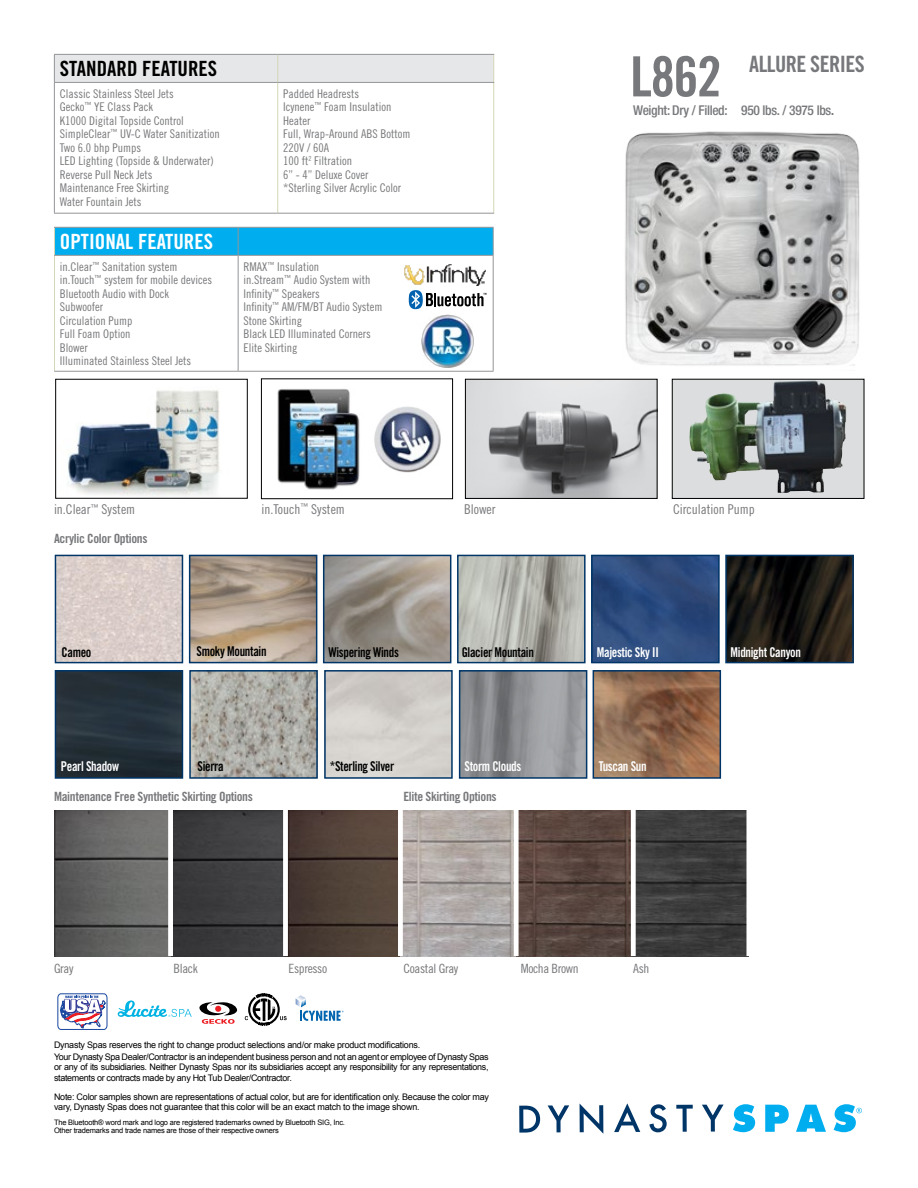
<style>
.page{position:relative;width:918px;height:1188px;background:#fff}
.page>*{position:absolute;margin:0;border:0;box-sizing:border-box;transform-origin:0 0}
.t1{font:55.5px "Trade Gothic Bold Cond Twenty";color:#77787b}
.t2{font:22.5px "Trade Gothic Bold Cond Twenty";letter-spacing:-.025em;color:#77787b}
.t3{font:21px "Trade Gothic Bold Cond Twenty";color:#fff}
.t4{font:21px "Trade Gothic Bold Cond Twenty";color:#000}
.t5{font:13.5px "Trade Gothic Bold Cond Twenty";letter-spacing:-.025em;color:#000;scale:.92 1}
.t6{font:13.5px "Trade Gothic Bold Cond Twenty";letter-spacing:-.025em;color:#fff;scale:.92 1}
.t7{font:13.5px "Trade Gothic Cond Eighteen";color:#77787b}
.t8{font:500 condensed 13.5px "Helvetica Neue";letter-spacing:-.025em;color:#77787b}
.t9{font:12.75px "Trade Gothic Bold Cond Twenty";letter-spacing:-.025em;color:#77787b}
.t10{font:12.75px "Trade Gothic Cond Eighteen";letter-spacing:-.025em;color:#77787b}
.t11{font:12px/13.5px "Trade Gothic Cond Eighteen";color:#77787b}
.t12{font:9px/12px "Arial";letter-spacing:-.035em;color:#000}
.t13{font:7.5px/7.5px "Arial";letter-spacing:-.025em;color:#000}
.s1{font-size:15px}
</style>
<div class="page">
<svg style="left:55px;top:256px;width:438px;height:115px"></svg>
<hr style="left:54px;top:256px;width:1px;height:115px;background:#d4d7b5">
<hr style="left:54px;top:371px;width:184px;height:1px;background:#939598">
<hr style="left:238px;top:371px;width:256px;height:1px;background:#939598">
<hr style="left:238px;top:256px;width:1px;height:115px;background:#939598">
<hr style="left:493px;top:256px;width:1px;height:115px;background:#939598">
<svg style="left:54px;top:227px;width:440px;height:28px"></svg>
<hr style="left:54px;top:255px;width:184px;height:1px;background:#939598">
<hr style="left:238px;top:255px;width:256px;height:1px;background:#939598">
<img style="left:403px;top:264px;width:84px;height:23px">
<svg style="left:409px;top:286px;width:77px;height:23px"></svg>
<img style="left:419px;top:313px;width:57px;height:56px">
<svg style="left:57px;top:993px;width:50px;height:36px"></svg>
<svg style="left:733px;top:1104px;width:22px;height:28px"></svg>
<svg style="left:765px;top:1105px;width:24px;height:27px"></svg>
<svg style="left:796px;top:1105px;width:30px;height:27px"></svg>
<svg style="left:519px;top:1106px;width:21px;height:27px"></svg>
<svg style="left:548px;top:1105px;width:21px;height:27px"></svg>
<svg style="left:580px;top:1104px;width:23px;height:30px"></svg>
<svg style="left:614px;top:1103px;width:26px;height:29px"></svg>
<svg style="left:649px;top:1104px;width:18px;height:28px"></svg>
<svg style="left:676px;top:1105px;width:17px;height:27px"></svg>
<svg style="left:702px;top:1105px;width:22px;height:27px"></svg>
<svg style="left:834px;top:1104px;width:28px;height:28px"></svg>
<svg style="left:245px;top:994px;width:42px;height:31px"></svg>
<svg style="left:118px;top:1000px;width:74px;height:17px"></svg>
<svg style="left:199px;top:1002px;width:38px;height:22px"></svg>
<svg style="left:296px;top:995px;width:48px;height:26px"></svg>
<img style="left:54px;top:810px;width:692px;height:146px">
<div style="left:631px;top:806px;width:5px;height:150px;background:#fff"></div>
<div style="left:514px;top:806px;width:5px;height:150px;background:#fff"></div>
<div style="left:398px;top:806px;width:5px;height:150px;background:#fff"></div>
<div style="left:283px;top:806px;width:5px;height:150px;background:#fff"></div>
<div style="left:168px;top:806px;width:5px;height:150px;background:#fff"></div>
<img style="left:67px;top:390px;width:153px;height:106px">
<div style="left:55px;top:379px;width:193px;height:120px;border:1px solid #000"></div>
<img style="left:467px;top:381px;width:189px;height:116px">
<div style="left:465px;top:379px;width:193px;height:120px;border:1px solid #000"></div>
<svg style="left:674px;top:381px;width:188px;height:116px"></svg>
<img style="left:720px;top:381px;width:95px;height:21px">
<div style="left:672px;top:379px;width:192px;height:120px;border:1px solid #000"></div>
<img style="left:374px;top:389px;width:80px;height:99px">
<img style="left:277px;top:389px;width:83px;height:101px">
<div style="left:261px;top:378px;width:192px;height:121px;border:1px solid #000"></div>
<img style="left:462px;top:673px;width:122px;height:103px">
<div style="left:459px;top:670px;width:128px;height:109px;border:2px solid #003568"></div>
<img style="left:596px;top:673px;width:122px;height:103px">
<div style="left:593px;top:670px;width:128px;height:109px;border:2px solid #003568"></div>
<img style="left:192px;top:558px;width:122px;height:102px">
<div style="left:189px;top:555px;width:128px;height:108px;border:2px solid #003568"></div>
<img style="left:192px;top:673px;width:123px;height:103px">
<div style="left:189px;top:670px;width:129px;height:109px;border:2px solid #003568"></div>
<img style="left:326px;top:558px;width:122px;height:102px">
<div style="left:323px;top:555px;width:128px;height:108px;border:2px solid #003568"></div>
<img style="left:58px;top:558px;width:122px;height:102px">
<div style="left:55px;top:555px;width:128px;height:108px;border:2px solid #003568"></div>
<img style="left:58px;top:673px;width:122px;height:103px">
<div style="left:55px;top:670px;width:128px;height:109px;border:2px solid #003568"></div>
<div style="left:324px;top:670px;width:129px;height:109px;border:2px solid #003568"></div>
<img style="left:728px;top:558px;width:123px;height:102px">
<div style="left:725px;top:555px;width:129px;height:108px;border:2px solid #003568"></div>
<img style="left:460px;top:558px;width:123px;height:102px">
<div style="left:457px;top:555px;width:129px;height:108px;border:2px solid #003568"></div>
<img style="left:594px;top:558px;width:123px;height:102px">
<div style="left:591px;top:555px;width:129px;height:108px;border:2px solid #003568"></div>
<svg style="left:55px;top:83px;width:438px;height:130px"></svg>
<hr style="left:277px;top:83px;width:1px;height:130px;background:#d4d7b5">
<hr style="left:493px;top:83px;width:1px;height:130px;background:#d4d7b5">
<hr style="left:54px;top:213px;width:224px;height:1px;background:#939598">
<hr style="left:278px;top:213px;width:216px;height:1px;background:#939598">
<hr style="left:54px;top:83px;width:1px;height:130px;background:#939598">
<div style="left:54px;top:54px;width:440px;height:28px;background:#e6e7e8"></div>
<hr style="left:278px;top:54px;width:216px;height:1px;background:#939598">
<hr style="left:54px;top:82px;width:224px;height:1px;background:#939598">
<hr style="left:278px;top:82px;width:216px;height:1px;background:#939598">
<img style="left:625px;top:131px;width:235px;height:235px">
<h3 class="t4" style="left:60px;top:56px;width:159px">STANDARD FEATURES</h3>
<p class="t11" style="left:60px;top:87px;width:162px">Classic Stainless Steel Jets<br>Gecko<sup>™</sup> YE Class Pack<br>K1000 Digital Topside Control<br>SimpleClear<sup>™</sup> UV-C Water Sanitization<br>Two 6.0 bhp Pumps<br>LED Lighting (Topside &amp; Underwater)<br>Reverse Pull Neck Jets<br>Maintenance Free Skirting<br>Water Fountain Jets</p>
<p class="t11" style="left:283px;top:87px;width:129px">Padded Headrests<br>Icynene<sup>™</sup> Foam Insulation<br>Heater<br>Full, Wrap-Around ABS Bottom<br>220V / 60A<br>100 ft<sup>2</sup> Filtration<br>6” - 4” Deluxe Cover<br>*Sterling Silver Acrylic Color</p>
<h3 class="t3" style="left:60px;top:229px;width:155px">OPTIONAL FEATURES</h3>
<p class="t11" style="left:60px;top:260px;width:154px">in.Clear<sup>™</sup> Sanitation system in.Touch<sup>™</sup> system for mobile devices<br>Bluetooth Audio with Dock<br>Subwoofer<br>Circulation Pump<br>Full Foam Option<br>Blower<br>Illuminated Stainless Steel Jets</p>
<p class="t11" style="left:244px;top:260px;width:140px">RMAX<sup>™</sup> Insulation<br>in.Stream<sup>™</sup> Audio System with<br>Infinity<sup>™</sup> Speakers<br>Infinity<sup>™</sup> AM/FM/BT Audio System<br>Stone Skirting<br>Black LED Illuminated Corners<br>Elite Skirting</p>
<h1 class="t1" style="left:630px;top:43px;width:93px">L862</h1>
<p class="t8" style="left:633px;top:102px;width:203px">Weight: Dry / Filled: 950 lbs. / 3975 lbs<span class="s1">.</span></p>
<h2 class="t2" style="left:749px;top:50px;width:117px">ALLURE SERIES</h2>
<p class="t7" style="left:54px;top:501px;width:83px">in.Clear<sup>™</sup> System</p>
<p class="t7" style="left:261px;top:501px;width:85px">in.Touch<sup>™</sup> System</p>
<p class="t7" style="left:464px;top:501px;width:33px">Blower</p>
<p class="t7" style="left:673px;top:501px;width:83px">Circulation Pump</p>
<p class="t9" style="left:54px;top:531px;width:95px">Acrylic Color Options</p>
<p class="t5" style="left:197px;top:643px;width:78px">Smoky Mountain</p>
<p class="t5" style="left:62px;top:644px;width:34px">Cameo</p>
<p class="t5" style="left:328px;top:644px;width:78px">Wispering Winds</p>
<p class="t5" style="left:462px;top:644px;width:80px">Glacier Mountain</p>
<p class="t6" style="left:597px;top:644px;width:69px">Majestic Sky II</p>
<p class="t6" style="left:731px;top:644px;width:78px">Midnight Canyon</p>
<p class="t6" style="left:61px;top:758px;width:65px">Pearl Shadow</p>
<p class="t5" style="left:197px;top:758px;width:30px">Sierra</p>
<p class="t5" style="left:330px;top:758px;width:72px">*Sterling Silver</p>
<p class="t6" style="left:464px;top:758px;width:63px">Storm Clouds</p>
<p class="t6" style="left:599px;top:758px;width:54px">Tuscan Sun</p>
<p class="t9" style="left:54px;top:788px;width:200px">Maintenance Free Synthetic Skirting Options</p>
<p class="t9" style="left:403px;top:788px;width:95px">Elite Skirting Options</p>
<p class="t10" style="left:54px;top:961px;width:21px">Gray</p>
<p class="t10" style="left:174px;top:961px;width:26px">Black</p>
<p class="t10" style="left:289px;top:961px;width:40px">Espresso</p>
<p class="t10" style="left:403px;top:961px;width:56px">Coastal Gray</p>
<p class="t10" style="left:521px;top:961px;width:60px">Mocha Brown</p>
<p class="t10" style="left:633px;top:961px;width:18px">Ash</p>
<p class="t12" style="left:54px;top:1039px;width:436px">Dynasty Spas reserves the right to change product selections and/or make product modifications.<br>Your Dynasty Spa Dealer/Contractor is an independent business person and not an agent or employee of Dynasty Spas</p>
<p class="t12" style="left:54px;top:1062px;width:436px;line-height:10.5px">or any of its subsidiaries. Neither Dynasty Spas nor its subsidiaries accept any responsibility for any representations, statements or contracts made by any Hot Tub Dealer/Contractor.</p>
<p class="t12" style="left:54px;top:1091px;width:437px;line-height:10.8px">Note: Color samples shown are representations of actual color, but are for identification only. Because the color may vary, Dynasty Spas does not guarantee that this color will be an exact match to the image shown.</p>
<p class="t13" style="left:54px;top:1119px;width:293px">The Bluetooth® word mark and logo are registered trademarks owned by Bluetooth SIG, Inc.<br>Other trademarks and trade names are those of their respective owners</p>
</div>
